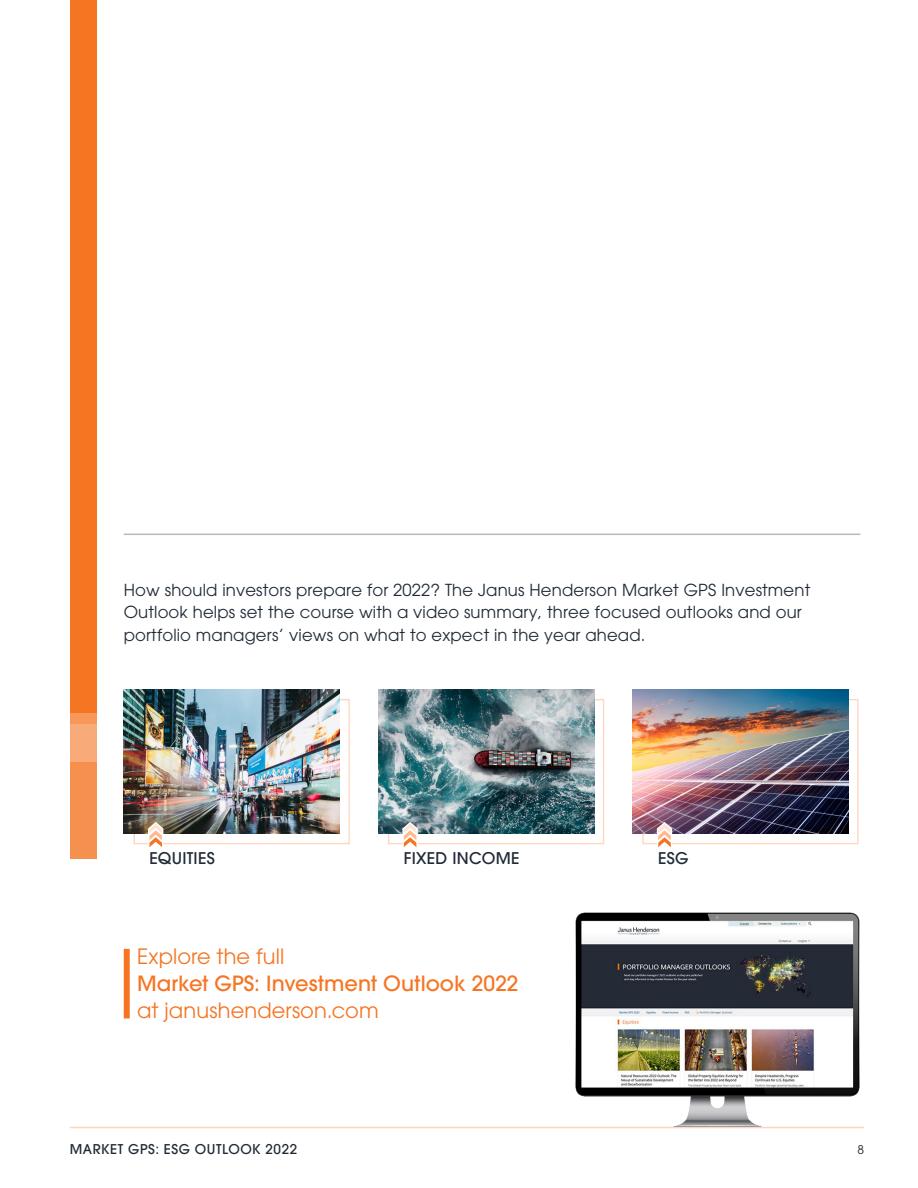
<style>
.page{position:relative;width:918px;height:1188px;background:#fff}
.page>*{position:absolute;margin:0;border:0;box-sizing:border-box;transform-origin:0 0}
.H1_Tangerine{font:21px/27px "ITC Avant Garde Std";letter-spacing:.005em;color:#f57523}
.Callout_2{font:16.5px/22.5px "ITC Avant Garde Std";letter-spacing:.01em;color:#202a36}
.Callout_1{font:500 16.2px "ITC Avant Garde Pro";letter-spacing:.015em;color:#202a36}
.Page_Header{font:500 13.5px "ITC Avant Garde Pro";letter-spacing:.045em;color:#202a36}
.Page_Header-2{font:12px "ITC Avant Garde Std";color:#202a36}
.s1{font-family:"ITC Avant Garde Pro";font-weight:500}
</style>
<div class="page">
<div style="left:70px;top:0;width:27px;height:859px;background:#f57523"></div>
<div style="left:70px;top:724px;width:27px;height:135px;background:#f6904e"></div>
<svg style="left:70px;top:713px;width:27px;height:49px"></svg>
<hr style="left:70px;top:1127px;width:794px;height:1px;background:#ffd5bd">
<img style="left:575px;top:913px;width:284px;height:214px">
<div style="left:124px;top:949px;width:6px;height:69px;background:#f57523"></div>
<div style="left:134px;top:699px;width:216px;height:145px;border:1px solid #ffd5bd"></div>
<img style="left:124px;top:690px;width:216px;height:144px">
<svg style="left:147px;top:821px;width:18px;height:27px"></svg>
<div style="left:388px;top:699px;width:216px;height:145px;border:1px solid #ffd5bd"></div>
<img style="left:378px;top:690px;width:216px;height:144px">
<svg style="left:402px;top:821px;width:17px;height:27px"></svg>
<div style="left:642px;top:699px;width:217px;height:145px;border:1px solid #ffd5bd"></div>
<img style="left:633px;top:690px;width:215px;height:144px">
<svg style="left:656px;top:821px;width:17px;height:27px"></svg>
<hr style="left:124px;top:534px;width:736px;height:1px;background:#b7b9be">
<p class="Callout_2" style="left:124px;top:578px;width:688px">How should investors prepare for 2022? The Janus Henderson Market GPS Investment<br>Outlook helps set the course with a video summary, three focused outlooks and our portfolio managers’ views on what to expect in the year ahead.</p>
<p class="Callout_1" style="left:149px;top:848px;width:67px">EQUITIES</p>
<p class="Callout_1" style="left:404px;top:848px;width:117px">FIXED INCOME</p>
<p class="Callout_1" style="left:658px;top:848px;width:32px">ESG</p>
<p class="H1_Tangerine" style="left:137px;top:943px;width:383px">Explore the full<br><span class="s1">Market GPS: Investment Outlook 2022 </span>at janushenderson.com</p>
<p class="Page_Header" style="left:70px;top:1141px;width:229px">MARKET GPS: ESG OUTLOOK 2022</p>
<p class="Page_Header-2" style="left:857px;top:1142px;width:8px">8</p>
</div>
